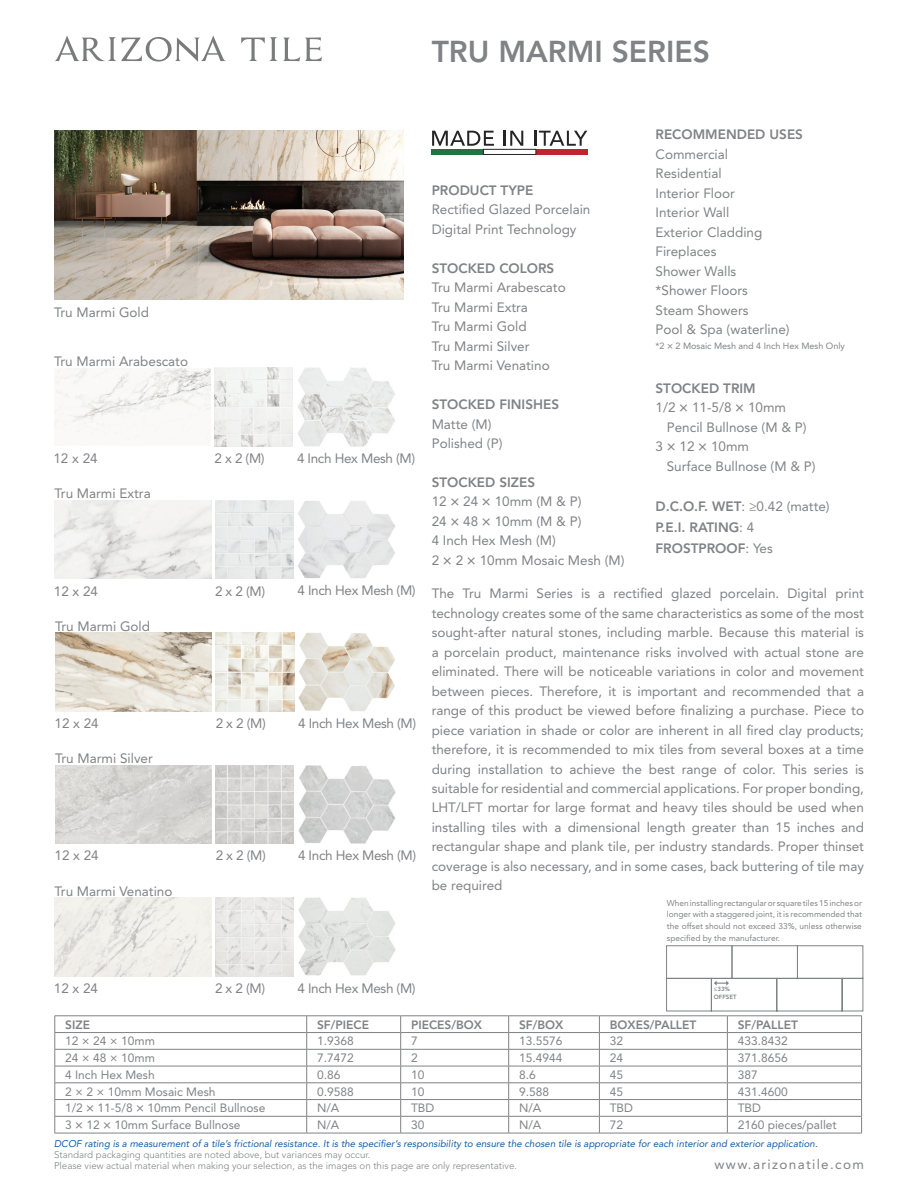
<style>
.page{position:relative;width:918px;height:1188px;background:#fff}
.page>*{position:absolute;margin:0;border:0;box-sizing:border-box;transform-origin:0 0}
.t1{font:800 30px "Avenir LT Std";color:#808285}
.t2{font:13.5px/19.5px "Avenir LT Std";color:#808285}
.t3{font:13.5px/19.5px "Avenir LT Std";color:#808385}
.t4{font:800 13.5px/21px "Avenir LT Std";color:#808285}
.t5{font:13.5px "Avenir LT Std";letter-spacing:-.025em;color:#808285}
.t6{font:13.5px "Avenir LT Std";letter-spacing:.1em;color:#808285}
.t7{font:12px "Avenir LT Std";color:#808285}
.t8{font:800 12px "Avenir LT Std";color:#808285}
.t9{font:italic 9.75px "Avenir LT Std";color:#125eaa}
.t10{font:300 9.75px "Avenir LT Std";color:#808385}
.t11{font:9px "Avenir LT Std";color:#808285}
.t12{font:8.4px/11.9px "Avenir LT Std";color:#808385;text-align:justify}
.t13{font:800 6px/7.5px "Avenir LT Std";color:#808385}
.s1{font-weight:800}
.s2{font-weight:500}
.s3{font-weight:400}
</style>
<div class="page">
<svg style="left:55px;top:35px;width:171px;height:27px"></svg>
<svg style="left:241px;top:37px;width:81px;height:24px"></svg>
<svg style="left:432px;top:131px;width:62px;height:15px"></svg>
<svg style="left:504px;top:131px;width:19px;height:15px"></svg>
<svg style="left:534px;top:131px;width:53px;height:15px"></svg>
<div style="left:432px;top:149px;width:52px;height:6px;background:#227242"></div>
<div style="left:536px;top:149px;width:52px;height:6px;background:#be2531"></div>
<svg style="left:483px;top:149px;width:53px;height:6px"></svg>
<hr style="left:55px;top:1133px;width:252px;height:1px;background:#808285">
<hr style="left:307px;top:1133px;width:94px;height:1px;background:#808285">
<hr style="left:401px;top:1133px;width:108px;height:1px;background:#808285">
<hr style="left:509px;top:1133px;width:90px;height:1px;background:#808285">
<hr style="left:599px;top:1133px;width:128px;height:1px;background:#808285">
<hr style="left:727px;top:1133px;width:135px;height:1px;background:#808285">
<img style="left:54px;top:131px;width:350px;height:168px">
<svg style="left:55px;top:945px;width:809px;height:188px"></svg>
<img style="left:298px;top:368px;width:97px;height:78px">
<img style="left:54px;top:368px;width:157px;height:78px">
<img style="left:215px;top:368px;width:78px;height:78px">
<img style="left:298px;top:501px;width:97px;height:77px">
<img style="left:55px;top:500px;width:156px;height:79px">
<img style="left:215px;top:500px;width:78px;height:79px">
<img style="left:299px;top:633px;width:96px;height:78px">
<img style="left:55px;top:633px;width:157px;height:78px">
<img style="left:216px;top:633px;width:78px;height:78px">
<img style="left:299px;top:765px;width:97px;height:78px">
<img style="left:55px;top:765px;width:157px;height:79px">
<img style="left:216px;top:765px;width:78px;height:79px">
<img style="left:298px;top:898px;width:97px;height:78px">
<img style="left:54px;top:898px;width:157px;height:78px">
<img style="left:215px;top:898px;width:78px;height:78px">
<h1 class="t1" style="left:432px;top:33px;width:280px">TRU MARMI SERIES</h1>
<p class="t2" style="left:54px;top:302px;width:97px">Tru Marmi Gold</p>
<p class="t2" style="left:54px;top:351px;width:136px">Tru Marmi Arabescato</p>
<p class="t2" style="left:53px;top:449px;width:46px">12 x 24</p>
<p class="t5" style="left:297px;top:451px;width:120px">4 Inch Hex Mesh (M)</p>
<p class="t2" style="left:215px;top:449px;width:52px">2 x 2 (M)</p>
<p class="t2" style="left:54px;top:484px;width:98px">Tru Marmi Extra</p>
<p class="t2" style="left:54px;top:581px;width:46px">12 x 24</p>
<p class="t5" style="left:297px;top:583px;width:120px">4 Inch Hex Mesh (M)</p>
<p class="t2" style="left:215px;top:581px;width:52px">2 x 2 (M)</p>
<p class="t2" style="left:55px;top:616px;width:97px">Tru Marmi Gold</p>
<p class="t2" style="left:55px;top:714px;width:46px">12 x 24</p>
<p class="t5" style="left:298px;top:715px;width:120px">4 Inch Hex Mesh (M)</p>
<p class="t2" style="left:216px;top:714px;width:52px">2 x 2 (M)</p>
<p class="t2" style="left:55px;top:749px;width:99px">Tru Marmi Silver</p>
<p class="t2" style="left:55px;top:846px;width:46px">12 x 24</p>
<p class="t5" style="left:298px;top:848px;width:120px">4 Inch Hex Mesh (M)</p>
<p class="t2" style="left:216px;top:846px;width:52px">2 x 2 (M)</p>
<p class="t2" style="left:54px;top:881px;width:120px">Tru Marmi Venatino</p>
<p class="t2" style="left:54px;top:979px;width:46px">12 x 24</p>
<p class="t5" style="left:297px;top:980px;width:120px">4 Inch Hex Mesh (M)</p>
<p class="t2" style="left:215px;top:979px;width:52px">2 x 2 (M)</p>
<p class="t4" style="left:656px;top:124px;width:149px">RECOMMENDED USES</p>
<p class="t3" style="left:656px;top:145px;width:136px">Commercial<br>Residential<br>Interior Floor<br>Interior Wall<br>Exterior Cladding<br>Fireplaces<br>Shower Walls *Shower Floors<br>Steam Showers<br>Pool &amp; Spa (waterline)</p>
<p class="t4" style="left:432px;top:179px;width:103px">PRODUCT TYPE</p>
<p class="t2" style="left:432px;top:200px;width:160px">Rectified Glazed Porcelain<br>Digital Print Technology</p>
<p class="t4" style="left:432px;top:257px;width:124px">STOCKED COLORS</p>
<p class="t2" style="left:432px;top:278px;width:136px">Tru Marmi Arabescato<br>Tru Marmi Extra<br>Tru Marmi Gold<br>Tru Marmi Silver<br>Tru Marmi Venatino</p>
<p class="t4" style="left:432px;top:394px;width:129px">STOCKED FINISHES</p>
<p class="t2" style="left:432px;top:414px;width:72px">Matte (M)<br>Polished (P)</p>
<p class="t2" style="left:432px;top:473px;width:194px"><span class="s1">STOCKED SIZES<br></span>12 <span class="s2">×</span> 24 <span class="s2">×</span> 10mm (M &amp; P)<br>24 <span class="s2">×</span> 48 <span class="s2">×</span> 10mm (M &amp; P)<br>4 Inch Hex Mesh (M)<br>2 <span class="s2">×</span> 2 <span class="s2">×</span> 10mm Mosaic Mesh (M)</p>
<p class="t2" style="left:432px;top:584px;width:434px;text-align:justify">The Tru Marmi Series is a rectified glazed porcelain. Digital print technology creates some of the same characteristics as some of the most sought-after natural stones, including marble. Because this material is a porcelain product, maintenance risks involved with actual stone are eliminated. There will be noticeable variations in color and movement between pieces. Therefore, it is important and recommended that a range of this product be viewed before finalizing a purchase. Piece to piece variation in shade or color are inherent in all fired clay products; therefore, it is recommended to mix tiles from several boxes at a time during installation to achieve the best range of color. This series is suitable for residential and commercial applications. For proper bonding, LHT/LFT mortar for large format and heavy tiles should be used when installing tiles with a dimensional length greater than 15 inches and rectangular shape and plank tile, per industry standards. Proper thinset coverage is also necessary, and in some cases, back buttering of tile may be required</p>
<p class="t11" style="left:656px;top:340px;width:191px">*2 <span class="s2">×</span> 2 Mosaic Mesh and 4 Inch Hex Mesh Only</p>
<p class="t4" style="left:656px;top:378px;width:102px">STOCKED TRIM</p>
<p class="t2" style="left:656px;top:398px;width:132px">1/2 <span class="s2">×</span> 11-5/8 <span class="s2">×</span> 10mm</p>
<p class="t2" style="left:667px;top:417px;width:141px">Pencil Bullnose (M &amp; P)</p>
<p class="t2" style="left:656px;top:437px;width:95px">3 <span class="s2">×</span> 12 <span class="s2">×</span> 10mm</p>
<p class="t2" style="left:667px;top:456px;width:150px">Surface Bullnose (M &amp; P)</p>
<p class="t4" style="left:656px;top:496px;width:176px">D.C.O.F. WET<span class="s3">: ≥0.42 (matte)<br></span>P.E.I. RATING<span class="s3">: 4<br></span>FROSTPROOF<span class="s3">: Yes</span></p>
<p class="t12" style="left:667px;top:897px;width:197px">When installing rectangular or square tiles 15 inches or longer with a staggered joint, it is recommended that the offset should not exceed 33%, unless otherwise specified by the manufacturer.</p>
<p class="t13" style="left:714px;top:985px;width:24px">≤33%<br>OFFSET</p>
<p class="t8" style="left:65px;top:1017px;width:26px">SIZE</p>
<p class="t8" style="left:317px;top:1017px;width:53px">SF/PIECE</p>
<p class="t8" style="left:411px;top:1017px;width:73px">PIECES/BOX</p>
<p class="t8" style="left:519px;top:1017px;width:46px">SF/BOX</p>
<p class="t8" style="left:610px;top:1017px;width:88px">BOXES/PALLET</p>
<p class="t8" style="left:738px;top:1017px;width:62px">SF/PALLET</p>
<p class="t7" style="left:65px;top:1034px;width:91px">12 × 24 × 10mm</p>
<p class="t7" style="left:317px;top:1034px;width:38px">1.9368</p>
<p class="t7" style="left:411px;top:1034px;width:8px">7</p>
<p class="t7" style="left:519px;top:1034px;width:45px">13.5576</p>
<p class="t7" style="left:610px;top:1034px;width:15px">32</p>
<p class="t7" style="left:738px;top:1034px;width:52px">433.8432</p>
<p class="t7" style="left:65px;top:1051px;width:91px">24 × 48 × 10mm</p>
<p class="t7" style="left:317px;top:1051px;width:38px">7.7472</p>
<p class="t7" style="left:411px;top:1051px;width:8px">2</p>
<p class="t7" style="left:519px;top:1051px;width:45px">15.4944</p>
<p class="t7" style="left:610px;top:1051px;width:15px">24</p>
<p class="t7" style="left:738px;top:1051px;width:52px">371.8656</p>
<p class="t7" style="left:65px;top:1068px;width:91px">4 Inch Hex Mesh</p>
<p class="t7" style="left:317px;top:1068px;width:25px">0.86</p>
<p class="t7" style="left:411px;top:1068px;width:15px">10</p>
<p class="t7" style="left:519px;top:1068px;width:18px">8.6</p>
<p class="t7" style="left:610px;top:1068px;width:15px">45</p>
<p class="t7" style="left:738px;top:1068px;width:22px">387</p>
<p class="t7" style="left:65px;top:1085px;width:152px">2 × 2 × 10mm Mosaic Mesh</p>
<p class="t7" style="left:317px;top:1085px;width:38px">0.9588</p>
<p class="t7" style="left:411px;top:1085px;width:15px">10</p>
<p class="t7" style="left:519px;top:1085px;width:32px">9.588</p>
<p class="t7" style="left:610px;top:1085px;width:15px">45</p>
<p class="t7" style="left:738px;top:1085px;width:52px">431.4600</p>
<p class="t7" style="left:65px;top:1101px;width:202px">1/2 <span class="s2">×</span> 11-5/8 <span class="s2">×</span> 10mm Pencil Bullnose</p>
<p class="t7" style="left:317px;top:1101px;width:24px">N/A</p>
<p class="t7" style="left:411px;top:1101px;width:25px">TBD</p>
<p class="t7" style="left:519px;top:1101px;width:24px">N/A</p>
<p class="t7" style="left:610px;top:1101px;width:25px">TBD</p>
<p class="t7" style="left:738px;top:1101px;width:25px">TBD</p>
<p class="t7" style="left:65px;top:1118px;width:177px">3 <span class="s2">×</span> 12 <span class="s2">×</span> 10mm Surface Bullnose</p>
<p class="t7" style="left:317px;top:1118px;width:24px">N/A</p>
<p class="t7" style="left:411px;top:1118px;width:15px">30</p>
<p class="t7" style="left:519px;top:1118px;width:24px">N/A</p>
<p class="t7" style="left:610px;top:1118px;width:15px">72</p>
<p class="t7" style="left:738px;top:1118px;width:101px">2160 pieces/pallet</p>
<p class="t9" style="left:54px;top:1138px;width:765px">DCOF rating is a measurement of a tile’s frictional resistance. It is the specifier’s responsibility to ensure the chosen tile is appropriate for each interior and exterior application.</p>
<p class="t10" style="left:54px;top:1149px;width:318px">Standard packaging quantities are noted above, but variances may occur.</p>
<p class="t10" style="left:54px;top:1160px;width:464px">Please view actual material when making your selection, as the images on this page are only representative.</p>
<p class="t6" style="left:715px;top:1156px;width:151px">www.arizonatile.com</p>
</div>
